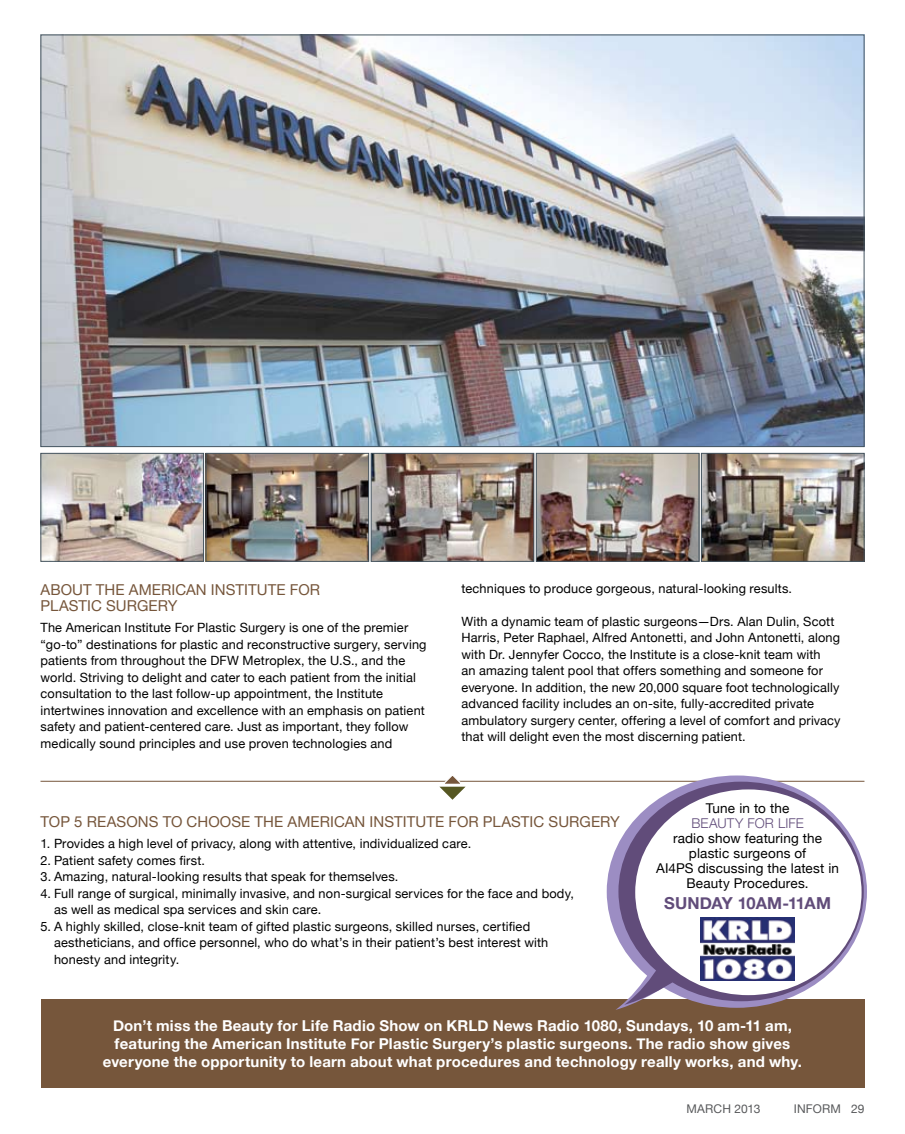
<style>
.page{position:relative;width:905px;height:1134px;background:#fff}
.page>*{position:absolute;margin:0;border:0;box-sizing:border-box;transform-origin:0 0}
.t1{font:700 16.5px "Helvetica Neue";letter-spacing:-.005em;color:#614c7a}
.t2{font:700 15px/18px "Helvetica Neue";letter-spacing:.015em;color:#fff;text-align:center}
.t3{font:15px/16.5px "Helvetica Neue";letter-spacing:.005em;color:#76563b}
.t4{font:13.5px/15px "Helvetica Neue";letter-spacing:.01em;color:#000;text-align:center}
.t5{font:300 13.5px "Helvetica Neue";letter-spacing:.01em;color:#614c7a}
.t6{font:12.75px/16.5px "Helvetica Neue";letter-spacing:.015em;color:#000}
.t7{font:12px "Helvetica Neue";letter-spacing:.01em;color:#58595b}
</style>
<div class="page">
<div style="left:40px;top:999px;width:824px;height:89px;background:#76563b"></div>
<hr style="left:40px;top:781px;width:824px;height:1px;background:#76563b">
<svg style="left:439px;top:776px;width:26px;height:24px"></svg>
<img style="left:42px;top:37px;width:820px;height:408px">
<img style="left:208px;top:455px;width:159px;height:105px">
<div style="left:206px;top:453px;width:163px;height:109px;border:1px solid #455560"></div>
<img style="left:538px;top:455px;width:159px;height:105px">
<div style="left:536px;top:453px;width:163px;height:109px;border:1px solid #455560"></div>
<img style="left:373px;top:455px;width:159px;height:105px">
<div style="left:371px;top:453px;width:163px;height:109px;border:1px solid #455560"></div>
<img style="left:42px;top:455px;width:160px;height:105px">
<div style="left:40px;top:453px;width:164px;height:109px;border:1px solid #455560"></div>
<img style="left:703px;top:455px;width:159px;height:105px">
<div style="left:701px;top:453px;width:163px;height:109px;border:1px solid #455560"></div>
<svg style="left:606px;top:775px;width:261px;height:233px;background:#9d8fc1"></svg>
<svg style="left:616px;top:942px;width:84px;height:68px"></svg>
<div style="left:618px;top:782px;width:245px;height:219px;background:#614c7a;border-radius:50%"></div>
<div style="left:635px;top:789px;width:226px;height:206px;background:#fff;border-radius:50%"></div>
<img style="left:700px;top:917px;width:94px;height:64px">
<p class="t3" style="left:40px;top:581px;width:281px">ABOUT THE AMERICAN INSTITUTE FOR<br>PLASTIC SURGERY</p>
<p class="t6" style="left:40px;top:619px;width:387px">The American Institute For Plastic Surgery is one of the premier “go-to” destinations for plastic and reconstructive surgery, serving patients from throughout the DFW Metroplex, the U.S., and the world. Striving to delight and cater to each patient from the initial consultation to the last follow-up appointment, the Institute intertwines innovation and excellence with an emphasis on patient safety and patient-centered care. Just as important, they follow medically sound principles and use proven technologies and</p>
<p class="t6" style="left:461px;top:580px;width:332px">techniques to produce gorgeous, natural-looking results.</p>
<p class="t6" style="left:461px;top:613px;width:380px">With a dynamic team of plastic surgeons—Drs. Alan Dulin, Scott Harris, Peter Raphael, Alfred Antonetti, and John Antonetti, along with Dr. Jennyfer Cocco, the Institute is a close-knit team with<br>an amazing talent pool that offers something and someone for everyone. In addition, the new 20,000 square foot technologically advanced facility includes an on-site, fully-accredited private ambulatory surgery center, offering a level of comfort and privacy that will delight even the most discerning patient.</p>
<p class="t3" style="left:40px;top:813px;width:581px">TOP 5 REASONS TO CHOOSE THE AMERICAN INSTITUTE FOR PLASTIC SURGERY</p>
<p class="t6" style="left:40px;top:835px;width:432px">1. Provides a high level of privacy, along with attentive, individualized care.</p>
<p class="t6" style="left:40px;top:852px;width:166px">2. Patient safety comes first.</p>
<p class="t6" style="left:40px;top:868px;width:359px">3. Amazing, natural-looking results that speak for themselves.</p>
<p class="t6" style="left:54px;top:885px;width:521px;text-indent:-14px">4. Full range of surgical, minimally invasive, and non-surgical services for the face and body, as well as medical spa services and skin care.</p>
<p class="t6" style="left:54px;top:918px;width:495px;text-indent:-14px">5. A highly skilled, close-knit team of gifted plastic surgeons, skilled nurses, certified aestheticians, and office personnel, who do what’s in their patient’s best interest with honesty and integrity.</p>
<p class="t4" style="left:705px;top:800px;width:85px">Tune in to the</p>
<p class="t5" style="left:691px;top:815px;width:114px">BEAUTY FOR LIFE</p>
<p class="t4" style="left:656px;top:830px;width:184px">radio show featuring the plastic surgeons of<br>AI4PS discussing the latest in<br>Beauty Procedures.</p>
<p class="t1" style="left:664px;top:893px;width:168px">SUNDAY 10AM-11AM</p>
<p class="t2" style="left:103px;top:1016px;width:700px">Don’t miss the Beauty for Life Radio Show on KRLD News Radio 1080, Sundays, 10 am-11 am, featuring the American Institute For Plastic Surgery’s plastic surgeons. The radio show gives everyone the opportunity to learn about what procedures and technology really works, and why.</p>
<p class="t7" style="left:686px;top:1101px;width:75px">MARCH 2013</p>
<p class="t7" style="left:793px;top:1101px;width:72px">INFORM 29</p>
</div>
